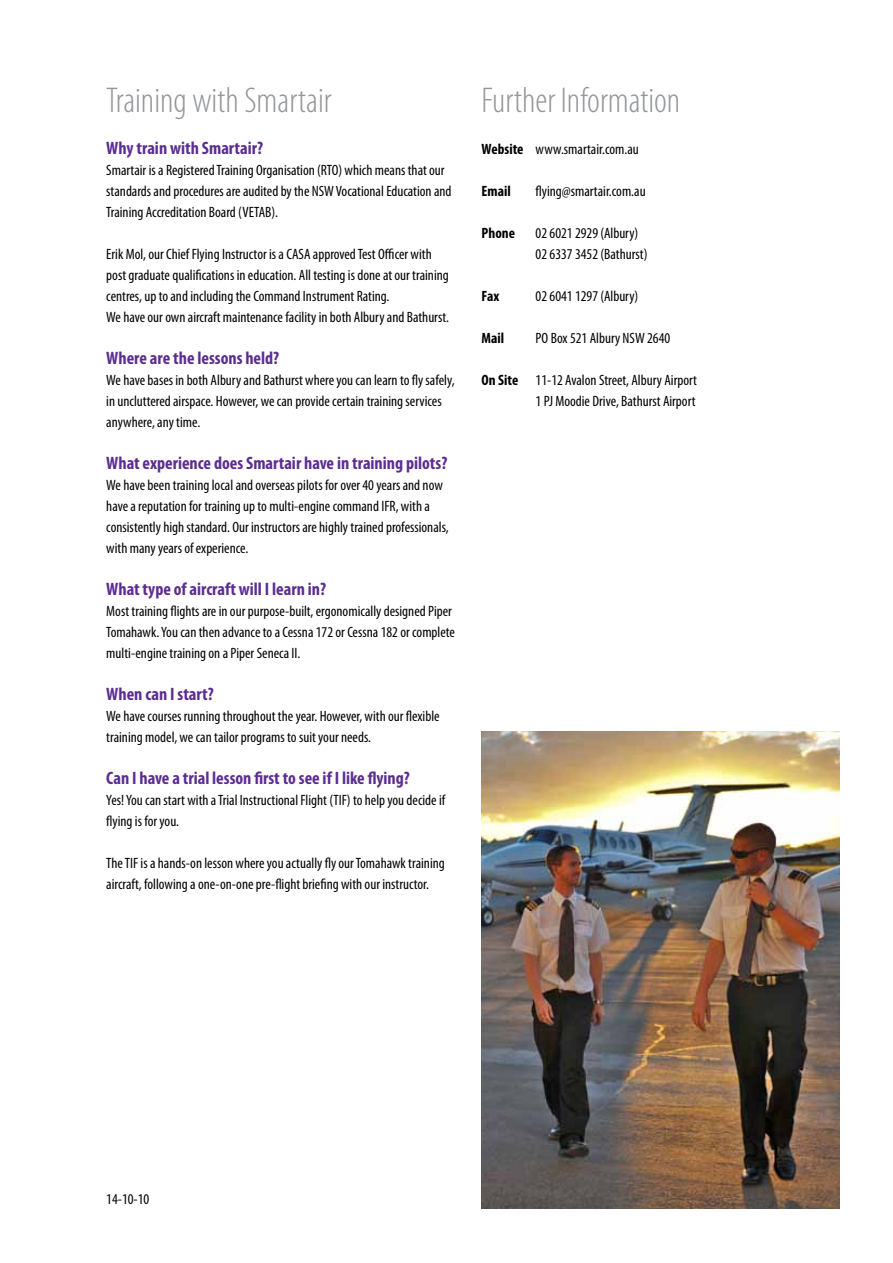
<style>
.page{position:relative;width:893px;height:1263px;background:#fff}
.page>*{position:absolute;margin:0;border:0;box-sizing:border-box;transform-origin:0 0}
.t1{font:300 condensed 36px "Myriad Pro";color:#939598}
.t2{font:700 condensed 18px "Myriad Pro";color:#5c2d91}
.t3{font:condensed 15px/21px "Myriad Pro";color:#000}
.t4{font:700 condensed 15px "Myriad Pro";color:#000}
.s1{font-weight:700}
</style>
<div class="page">
<img style="left:482px;top:731px;width:358px;height:478px">
<h1 class="t1" style="left:106px;top:81px;width:227px">Training with Smartair</h1>
<p class="t2" style="left:106px;top:137px;width:158px">Why train with Smartair?</p>
<p class="t3" style="left:106px;top:159px;width:347px">Smartair is a Registered Training Organisation (RTO) which means that our standards and procedures are audited by the NSW Vocational Education and<br>Training Accreditation Board (VETAB).</p>
<p class="t3" style="left:106px;top:243px;width:344px">Erik Mol, our Chief Flying Instructor is a CASA approved Test Officer with post graduate qualifications in education. All testing is done at our training centres, up to and including the Command Instrument Rating.<br>We have our own aircraft maintenance facility in both Albury and Bathurst.</p>
<p class="t2" style="left:106px;top:347px;width:174px">Where are the lessons held?</p>
<p class="t3" style="left:106px;top:369px;width:350px">We have bases in both Albury and Bathurst where you can learn to fly safely, in uncluttered airspace. However, we can provide certain training services anywhere, any time.</p>
<p class="t2" style="left:106px;top:452px;width:343px">What experience does Smartair have in training pilots?</p>
<p class="t3" style="left:106px;top:474px;width:344px">We have been training local and overseas pilots for over 40 years and now have a reputation for training up to multi-engine command IFR, with a consistently high standard. Our instructors are highly trained professionals, with many years of experience.</p>
<p class="t2" style="left:106px;top:578px;width:221px">What type of aircraft will I learn in?</p>
<p class="t3" style="left:106px;top:600px;width:350px">Most training flights are in our purpose-built, ergonomically designed Piper<br>Tomahawk. You can then advance to a Cessna 172 or Cessna 182 or complete multi-engine training on a Piper Seneca II.</p>
<p class="t2" style="left:106px;top:683px;width:109px">When can I start?</p>
<p class="t3" style="left:106px;top:705px;width:335px">We have courses running throughout the year. However, with our flexible training model, we can tailor programs to suit your needs.</p>
<p class="t2" style="left:106px;top:767px;width:305px">Can I have a trial lesson first to see if I like flying?</p>
<p class="t3" style="left:106px;top:789px;width:340px">Yes! You can start with a Trial Instructional Flight (TIF) to help you decide if flying is for you.</p>
<p class="t3" style="left:106px;top:852px;width:340px">The TIF is a hands-on lesson where you actually fly our Tomahawk training aircraft, following a one-on-one pre-flight briefing with our instructor.</p>
<h1 class="t1" style="left:482px;top:81px;width:200px">Further Information</h1>
<p class="t3" style="left:482px;top:138px;width:159px"><span class="s1">Website</span> www.smartair.com.au</p>
<p class="t4" style="left:482px;top:182px;width:31px">Email</p>
<p class="t3" style="left:536px;top:180px;width:111px">flying@smartair.com.au</p>
<p class="t4" style="left:482px;top:224px;width:35px">Phone</p>
<p class="t3" style="left:536px;top:222px;width:113px">02 6021 2929 (Albury)<br>02 6337 3452 (Bathurst)</p>
<p class="t4" style="left:482px;top:287px;width:19px">Fax</p>
<p class="t3" style="left:536px;top:285px;width:104px">02 6041 1297 (Albury)</p>
<p class="t4" style="left:482px;top:329px;width:24px">Mail</p>
<p class="t3" style="left:536px;top:327px;width:136px">PO Box 521 Albury NSW 2640</p>
<p class="t3" style="left:482px;top:369px;width:217px;text-align:right"><span class="s1">On Site</span> 11-12 Avalon Street, Albury Airport<br>1 PJ Moodie Drive, Bathurst Airport</p>
<p class="t3" style="left:106px;top:1188px;width:45px">14-10-10</p>
</div>
